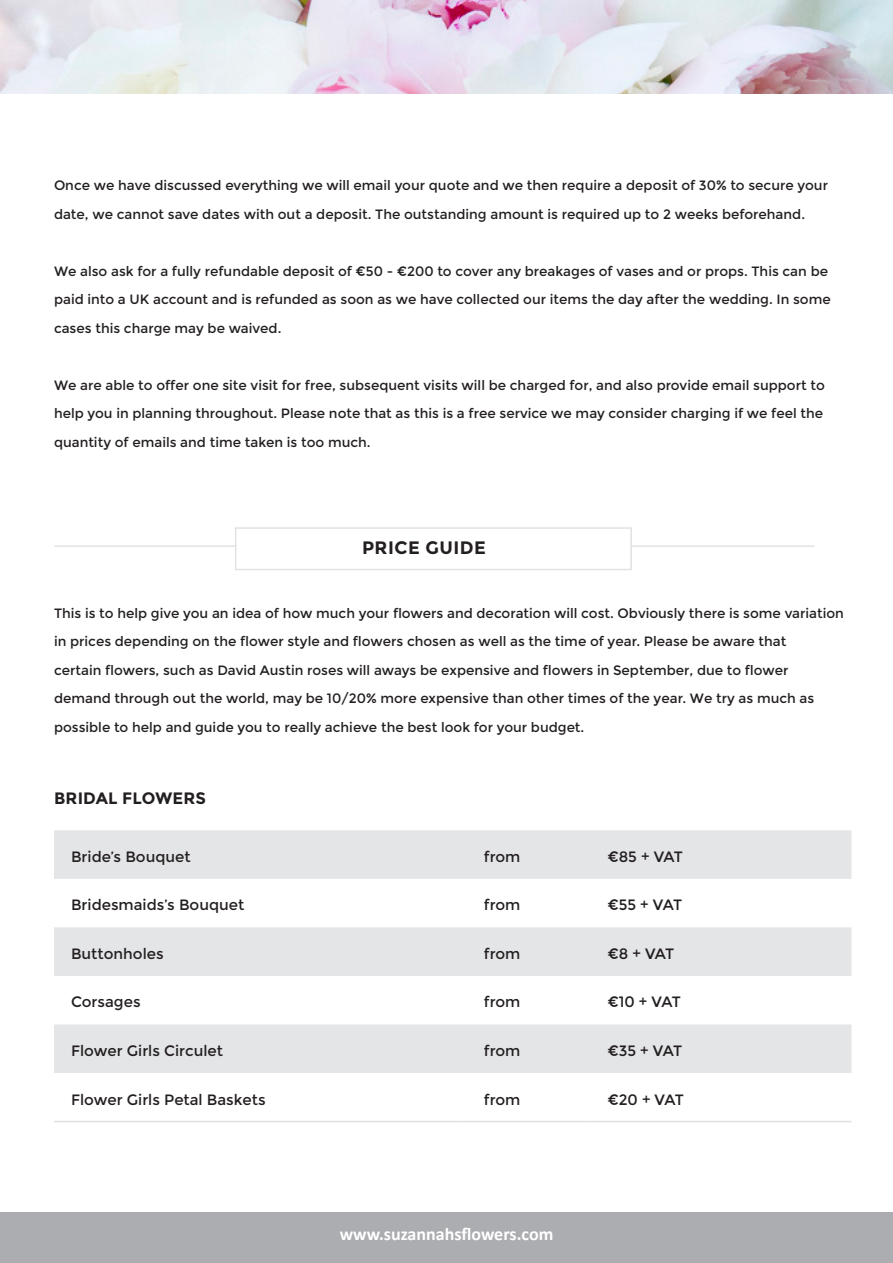
<style>
.page{position:relative;width:893px;height:1263px;background:#fff}
.page>*{position:absolute;margin:0;border:0;box-sizing:border-box;transform-origin:0 0}
.t1{font:700 18px "Calibri";color:#fff}
.t2{font:700 18px "Montserrat";letter-spacing:.025em;color:#231f20}
.t3{font:700 16.5px "Montserrat";letter-spacing:.01em;color:#231f20}
.t4{font:15px "Montserrat";color:#231f20}
.t5{font:13.5px/28.5px "Montserrat";color:#231f20}
</style>
<div class="page">
<img style="left:0;top:0;width:893px;height:94px">
<div style="left:0;top:1212px;width:893px;height:51px;background:#acadb1"></div>
<svg style="left:54px;top:830px;width:797px;height:243px;fill:#e4e5e7"></svg>
<hr style="left:54px;top:1121px;width:409px;height:1px;background:#e0e1e3">
<hr style="left:463px;top:1121px;width:127px;height:1px;background:#e0e1e3">
<hr style="left:590px;top:1121px;width:261px;height:1px;background:#e0e1e3">
<hr style="left:54px;top:545px;width:760px;height:2px;background:#e1e2e4">
<div style="left:235px;top:527px;width:397px;height:43px;background:#fff;border:2px solid #e1e2e4"></div>
<p class="t5" style="left:54px;top:172px;width:775px">Once we have discussed everything we will email your quote and we then require a deposit of 30% to secure your date, we cannot save dates with out a deposit. The outstanding amount is required up to 2 weeks beforehand.</p>
<p class="t5" style="left:54px;top:257px;width:778px">We also ask for a fully refundable deposit of €50 - €200 to cover any breakages of vases and or props. This can be paid into a UK account and is refunded as soon as we have collected our items the day after the wedding. In some cases this charge may be waived.</p>
<p class="t5" style="left:54px;top:371px;width:772px;text-align:justify">We are able to offer one site visit for free, subsequent visits will be charged for, and also provide email support to help you in planning throughout. Please note that as this is a free service we may consider charging if we feel the quantity of emails and time taken is too much.</p>
<p class="t2" style="left:362px;top:537px;width:125px">PRICE GUIDE</p>
<p class="t5" style="left:54px;top:599px;width:791px">This is to help give you an idea of how much your flowers and decoration will cost. Obviously there is some variation in prices depending on the flower style and flowers chosen as well as the time of year. Please be aware that<br>certain flowers, such as David Austin roses will aways be expensive and flowers in September, due to flower demand through out the world, may be 10/20% more expensive than other times of the year. We try as much as possible to help and guide you to really achieve the best look for your budget.</p>
<p class="t3" style="left:54px;top:788px;width:154px">BRIDAL FLOWERS</p>
<p class="t4" style="left:71px;top:848px;width:121px">Bride’s Bouquet</p>
<p class="t4" style="left:484px;top:848px;width:38px">from</p>
<p class="t4" style="left:607px;top:848px;width:77px">€85 + VAT</p>
<p class="t4" style="left:71px;top:896px;width:175px">Bridesmaids’s Bouquet</p>
<p class="t4" style="left:484px;top:896px;width:38px">from</p>
<p class="t4" style="left:607px;top:896px;width:76px">€55 + VAT</p>
<p class="t4" style="left:71px;top:945px;width:94px">Buttonholes</p>
<p class="t4" style="left:484px;top:945px;width:38px">from</p>
<p class="t4" style="left:607px;top:945px;width:68px">€8 + VAT</p>
<p class="t4" style="left:71px;top:993px;width:71px">Corsages</p>
<p class="t4" style="left:484px;top:993px;width:38px">from</p>
<p class="t4" style="left:607px;top:993px;width:75px">€10 + VAT</p>
<p class="t4" style="left:71px;top:1042px;width:154px">Flower Girls Circulet</p>
<p class="t4" style="left:484px;top:1042px;width:38px">from</p>
<p class="t4" style="left:607px;top:1042px;width:76px">€35 + VAT</p>
<p class="t4" style="left:71px;top:1090px;width:196px">Flower Girls Petal Baskets</p>
<p class="t4" style="left:484px;top:1090px;width:38px">from</p>
<p class="t4" style="left:607px;top:1090px;width:78px">€20 + VAT</p>
<h1 class="t1" style="left:340px;top:1221px;width:215px">www.suzannahsflowers.com</h1>
</div>
